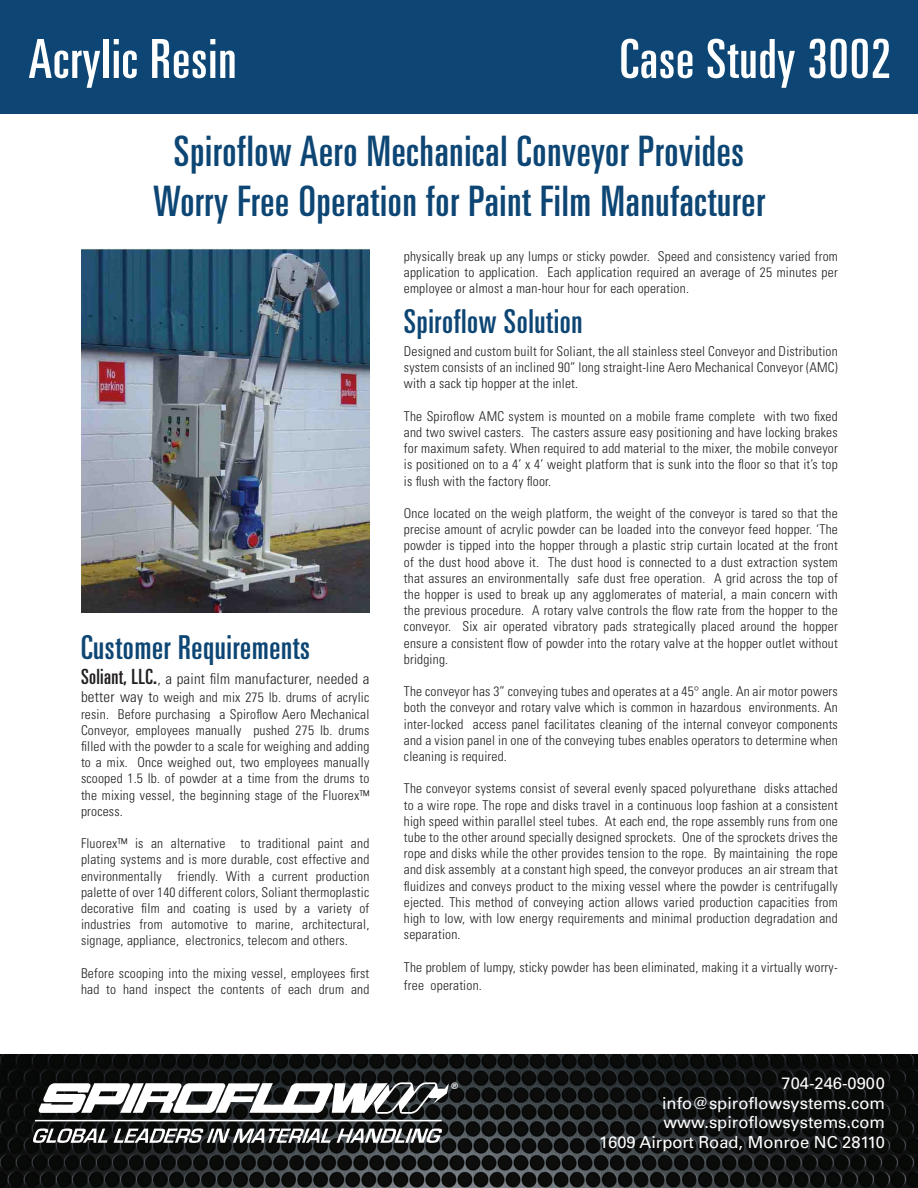
<style>
.page{position:relative;width:918px;height:1188px;background:#fff}
.page>*{position:absolute;margin:0;border:0;box-sizing:border-box;transform-origin:0 0}
.t1{font:ultra-condensed 54px "Univers LT Std";letter-spacing:.02em;color:#fff}
.t2{font:ultra-condensed 42px "Univers LT Std";letter-spacing:.02em;color:#0d4674}
.t3{font:ultra-condensed 33px "Univers LT Std";letter-spacing:.02em;color:#0d4674}
.t4{font:16.5px "Univers LT Std";color:#fff}
.t5{font:300 condensed 15px "Univers LT Std";letter-spacing:.015em;color:#231f20}
.t6{font:300 condensed 13.5px/16.2px "Univers LT Std";letter-spacing:.015em;color:#231f20;text-align:justify}
.t7{font:ultra-condensed 9px "Univers LT Std";color:#fff}
.s1{font-weight:400;font-stretch:ultra-condensed;font-size:21px}
.s2{font-size:15px}
</style>
<div class="page">
<div style="left:0;top:0;width:918px;height:114px;background:#0d4674"></div>
<img style="left:0;top:1054px;width:918px;height:134px">
<img style="left:82px;top:249px;width:287px;height:364px">
<svg style="left:38px;top:1082px;width:411px;height:32px"></svg>
<svg style="left:33px;top:1128px;width:298px;height:15px"></svg>
<svg style="left:337px;top:1128px;width:105px;height:15px"></svg>
<svg style="left:35px;top:1120px;width:407px;height:1px"></svg>
<p class="t1" style="left:28px;top:28px;width:210px">Acrylic Resin</p>
<p class="t1" style="left:620px;top:28px;width:273px">Case Study 3002</p>
<p class="t2" style="left:174px;top:127px;width:572px">Spiroflow Aero Mechanical Conveyor Provides</p>
<p class="t2" style="left:153px;top:177px;width:613px">Worry Free Operation for Paint Film Manufacturer</p>
<p class="t6" style="left:404px;top:248px;width:435px">physically break up any lumps or sticky powder. Speed and consistency varied from application to application. Each application required an average of 25 minutes per employee or almost a man-hour hour for each operation.</p>
<p class="t3" style="left:404px;top:303px;width:180px">Spiroflow Solution</p>
<p class="t6" style="left:404px;top:343px;width:435px">Designed and custom built for Soliant, the all stainless steel Conveyor and Distribution system consists of an inclined 90” long straight-line Aero Mechanical Conveyor (AMC) with a sack tip hopper at the inlet.</p>
<p class="t6" style="left:404px;top:408px;width:435px">The Spiroflow AMC system is mounted on a mobile frame complete with two fixed and two swivel casters. The casters assure easy positioning and have locking brakes for maximum safety. When required to add material to the mixer, the mobile conveyor is positioned on to a 4’ x 4’ weight platform that is sunk into the floor so that it’s top is flush with the factory floor.</p>
<p class="t6" style="left:404px;top:505px;width:435px">Once located on the weigh platform, the weight of the conveyor is tared so that the precise amount of acrylic powder can be loaded into the conveyor feed hopper. ‘The powder is tipped into the hopper through a plastic strip curtain located at the front of the dust hood above it. The dust hood is connected to a dust extraction system that assures an environmentally safe dust free operation. A grid across the top of the hopper is used to break up any agglomerates of material, a main concern with the previous procedure. A rotary valve controls the flow rate from the hopper to the conveyor. Six air operated vibratory pads strategically placed around the hopper ensure a consistent flow of powder into the rotary valve at the hopper outlet without bridging.</p>
<p class="t6" style="left:404px;top:683px;width:435px">The conveyor has 3” conveying tubes and operates at a 45° angle. An air motor powers both the conveyor and rotary valve which is common in hazardous environments. An inter-locked access panel facilitates cleaning of the internal conveyor components and a vision panel in one of the conveying tubes enables operators to determine when cleaning is required.</p>
<p class="t6" style="left:404px;top:780px;width:435px">The conveyor systems consist of several evenly spaced polyurethane disks attached to a wire rope. The rope and disks travel in a continuous loop fashion at a consistent high speed within parallel steel tubes. At each end, the rope assembly runs from one tube to the other around specially designed sprockets. One of the sprockets drives the rope and disks while the other provides tension to the rope. By maintaining the rope and disk assembly at a constant high speed, the conveyor produces an air stream that fluidizes and conveys product to the mixing vessel where the powder is centrifugally ejected. This method of conveying action allows varied production capacities from high to low, with low energy requirements and minimal production degradation and separation.</p>
<p class="t6" style="left:404px;top:958px;width:435px;line-height:18px">The problem of lumpy, sticky powder has been eliminated, making it a virtually worry&shy;free operation.</p>
<p class="t3" style="left:81px;top:629px;width:231px">Customer Requirements</p>
<p class="t5" style="left:81px;top:670px;width:290px"><span class="s1">Soliant, LLC.</span>, a paint film manufacturer, needed a</p>
<p class="t6" style="left:81px;top:690px;width:290px"><span class="s2">better way t</span>o weigh and mix 275 lb. drums of acrylic resin. Before purchasing a Spiroflow Aero Mechanical Conveyor, employees manually pushed 275 lb. drums filled with the powder to a scale for weighing and adding to a mix. Once weighed out, two employees manually scooped 1.5 lb. of powder at a time from the drums to the mixing vessel, the beginning stage of the Fluorex™ process.</p>
<p class="t6" style="left:81px;top:835px;width:290px">Fluorex™ is an alternative to traditional paint and plating systems and is more durable, cost effective and environmentally friendly. With a current production palette of over 140 different colors, Soliant thermoplastic decorative film and coating is used by a variety of industries from automotive to marine, architectural, signage, appliance, electronics, telecom and others.</p>
<p class="t6" style="left:81px;top:965px;width:290px">Before scooping into the mixing vessel, employees first had to hand inspect the contents of each drum and</p>
<p class="t7" style="left:451px;top:1081px;width:9px">®</p>
<p class="t4" style="left:782px;top:1073px;width:105px">704-246-0900</p>
<p class="t4" style="left:662px;top:1093px;width:224px">info@spiroflowsystems.com</p>
<p class="t4" style="left:664px;top:1113px;width:223px">www.spiroflowsystems.com</p>
<p class="t4" style="left:599px;top:1132px;width:287px">1609 Airport Road, Monroe NC 28110</p>
</div>
